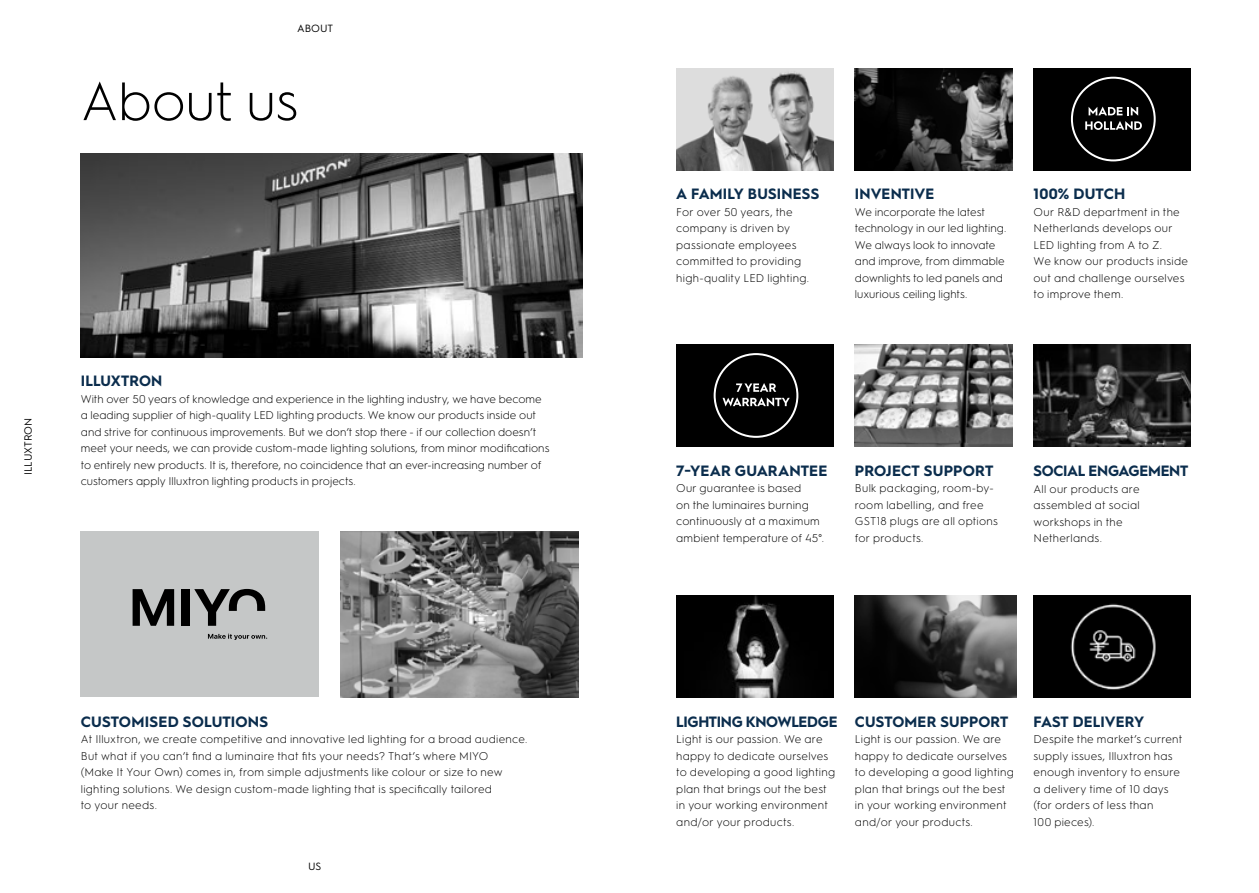
<style>
.page{position:relative;width:1259px;height:893px;background:#fff}
.page>*{position:absolute;margin:0;border:0;box-sizing:border-box;transform-origin:0 0}
.t1{font:300 54px "Hurme Geometric Sans 1";letter-spacing:-.01em;color:#000}
.t2{font:700 15px "Hurme Geometric Sans 1";letter-spacing:.005em;color:#0b2d4d}
.t3{font:700 15px "Hurme Geometric Sans 1";letter-spacing:-.02em;color:#0b2d4d}
.t4{font:300 11.25px/16.5px "Hurme Geometric Sans 1";letter-spacing:.015em;color:#000}
.t5{font:10.5px "Hurme Geometric Sans 1";color:#000}
</style>
<div class="page">
<img style="left:1033px;top:344px;width:158px;height:102px">
<img style="left:340px;top:531px;width:238px;height:166px">
<div style="left:81px;top:531px;width:238px;height:166px;background:#c5c7c7"></div>
<img style="left:855px;top:68px;width:157px;height:102px">
<svg style="left:133px;top:589px;width:41px;height:37px"></svg>
<div style="left:181px;top:589px;width:9px;height:37px;background:#000"></div>
<svg style="left:208px;top:634px;width:59px;height:6px"></svg>
<svg style="left:194px;top:589px;width:71px;height:37px"></svg>
<img style="left:855px;top:344px;width:157px;height:102px">
<img style="left:676px;top:68px;width:157px;height:102px">
<img style="left:855px;top:595px;width:161px;height:102px">
<img style="left:1033px;top:595px;width:158px;height:102px">
<img style="left:676px;top:595px;width:157px;height:102px">
<img style="left:81px;top:153px;width:502px;height:204px">
<div style="left:676px;top:344px;width:157px;height:102px;background:#000"></div>
<svg style="left:722px;top:383px;width:67px;height:23px"></svg>
<div style="left:713px;top:353px;width:85px;height:85px;border:2px solid #fff;border-radius:50%"></div>
<div style="left:1033px;top:68px;width:158px;height:102px;background:#000"></div>
<svg style="left:1085px;top:107px;width:57px;height:23px"></svg>
<div style="left:1071px;top:77px;width:84px;height:84px;border:2px solid #fff;border-radius:50%"></div>
<p class="t5" style="left:297px;top:21px;width:38px">ABOUT</p>
<h1 class="t1" style="left:81px;top:65px;width:219px">About us</h1>
<p class="t5" style="left:21px;top:475px;width:59px;rotate:-90deg">ILLUXTRON</p>
<h2 class="t2" style="left:81px;top:370px;width:83px">ILLUXTRON</h2>
<p class="t4" style="left:81px;top:390px;width:470px">With over 50 years of knowledge and experience in the lighting industry, we have become a leading supplier of high-quality LED lighting products. We know our products inside out and strive for continuous improvements. But we don’t stop there - if our collection doesn’t meet your needs, we can provide custom-made lighting solutions, from minor modifications to entirely new products. It is, therefore, no coincidence that an ever-increasing number of customers apply Illuxtron lighting products in projects.</p>
<h2 class="t2" style="left:81px;top:711px;width:189px">CUSTOMISED SOLUTIONS</h2>
<p class="t4" style="left:81px;top:730px;width:448px">At Illuxtron, we create competitive and innovative led lighting for a broad audience.<br>But what if you can’t find a luminaire that fits your needs? That’s where MIYO<br>(Make It Your Own) comes in, from simple adjustments like colour or size to new lighting solutions. We design custom-made lighting that is specifically tailored<br>to your needs.</p>
<p class="t5" style="left:308px;top:858px;width:15px">US</p>
<h2 class="t2" style="left:676px;top:183px;width:144px">A FAMILY BUSINESS</h2>
<p class="t4" style="left:676px;top:203px;width:134px">For over 50 years, the company is driven by passionate employees committed to providing high-quality LED lighting.</p>
<h2 class="t2" style="left:855px;top:183px;width:81px">INVENTIVE</h2>
<p class="t4" style="left:855px;top:203px;width:153px">We incorporate the latest technology in our led lighting.<br>We always look to innovate and improve, from dimmable downlights to led panels and luxurious ceiling lights.</p>
<h2 class="t2" style="left:1033px;top:183px;width:93px">100% DUTCH</h2>
<p class="t4" style="left:1033px;top:203px;width:156px">Our R&amp;D department in the<br>Netherlands develops our<br>LED lighting from A to Z.<br>We know our products inside out and challenge ourselves to improve them.</p>
<h2 class="t2" style="left:676px;top:460px;width:153px">7-YEAR GUARANTEE</h2>
<p class="t4" style="left:676px;top:479px;width:149px">Our guarantee is based<br>on the luminaires burning continuously at a maximum ambient temperature of 45°.</p>
<h2 class="t2" style="left:855px;top:460px;width:140px">PROJECT SUPPORT</h2>
<p class="t4" style="left:855px;top:479px;width:145px">Bulk packaging, room-by&shy;room labelling, and free<br>GST18 plugs are all options for products.</p>
<h2 class="t3" style="left:1033px;top:460px;width:156px">SOCIAL ENGAGEMENT</h2>
<p class="t4" style="left:1033px;top:480px;width:108px">All our products are assembled at social workshops in the<br>Netherlands.</p>
<h2 class="t3" style="left:676px;top:711px;width:163px">LIGHTING KNOWLEDGE</h2>
<p class="t4" style="left:676px;top:730px;width:160px">Light is our passion. We are happy to dedicate ourselves to developing a good lighting plan that brings out the best in your working environment and/or your products.</p>
<h2 class="t2" style="left:855px;top:711px;width:155px">CUSTOMER SUPPORT</h2>
<p class="t4" style="left:855px;top:730px;width:160px">Light is our passion. We are happy to dedicate ourselves to developing a good lighting plan that brings out the best in your working environment and/or your products.</p>
<h2 class="t2" style="left:1033px;top:711px;width:112px">FAST DELIVERY</h2>
<p class="t4" style="left:1033px;top:730px;width:150px">Despite the market’s current supply issues, Illuxtron has enough inventory to ensure a delivery time of 10 days (for orders of less than<br>100 pieces).</p>
</div>
